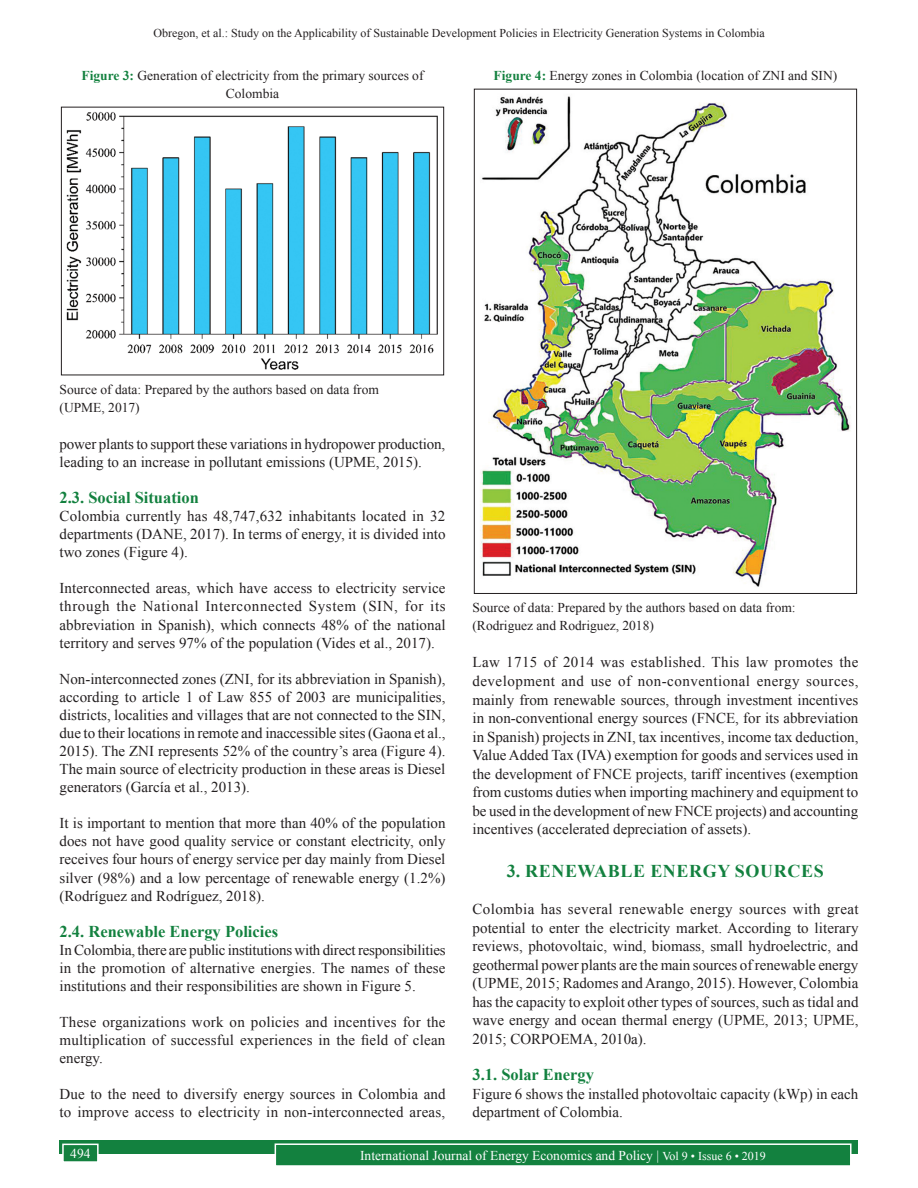
<style>
.page{position:relative;width:918px;height:1188px;background:#fff}
.page>*{position:absolute;margin:0;border:0;box-sizing:border-box;transform-origin:0 0}
.t1{font:700 18px "Times New Roman";letter-spacing:.035em;color:#13813f}
.t2{font:700 16.5px "Times New Roman";color:#13813f}
.TX{font:15px/18.1px "Times New Roman";color:#231f20;text-align:justify}
.FGC_SRC{font:13.5px/18px "Times New Roman";color:#231f20}
.FGC{font:13.5px/18px "Times New Roman";color:#231f20;text-align:center}
.RF{font:13.5px "Times New Roman";color:#fff}
.Folio{font:13.5px "Times New Roman";color:#fff}
.t3{font:12px "Times New Roman";color:#231f20}
.s1{font-weight:700;color:#13813f}
.s2{font-size:12px}
</style>
<div class="page">
<div style="left:60px;top:1140px;width:798px;height:13px;background:#13813f"></div>
<div style="left:275px;top:1144px;width:576px;height:22px;background:#13813f"></div>
<div style="left:275px;top:1143px;width:577px;height:24px;border:2px solid #fff"></div>
<div style="left:63px;top:1144px;width:35px;height:18px;background:#13813f"></div>
<div style="left:62px;top:1144px;width:37px;height:19px;border:2px solid #fff"></div>
<img style="left:480px;top:96px;width:371px;height:491px">
<img style="left:66px;top:111px;width:372px;height:259px">
<div style="left:61px;top:107px;width:383px;height:268px;border:1px solid #231f20"></div>
<p class="t3" style="left:153px;top:25px;width:613px">Obregon, et al.: Study on the Applicability of Sustainable Development Policies in Electricity Generation Systems in Colombia</p>
<p class="FGC" style="left:82px;top:66px;width:344px"><span class="s1">Figure 3:</span> Generation of electricity from the primary sources of<br>Colombia</p>
<p class="FGC" style="left:494px;top:66px;width:345px"><span class="s1">Figure 4:</span> Energy zones in Colombia (location of ZNI and SIN)</p>
<p class="FGC_SRC" style="left:60px;top:380px;width:321px">Source of data: Prepared by the authors based on data from (UPME, 2017)</p>
<p class="TX" style="left:60px;top:434px;width:387px">power plants to support these variations in hydropower production, leading to an increase in pollutant emissions (UPME, 2015).</p>
<h2 class="t2" style="left:60px;top:486px;width:141px">2.3. Social Situation</h2>
<p class="TX" style="left:60px;top:507px;width:387px">Colombia currently has 48,747,632 inhabitants located in 32 departments (DANE, 2017). In terms of energy, it is divided into two zones (Figure 4).</p>
<p class="TX" style="left:60px;top:579px;width:388px">Interconnected areas, which have access to electricity service through the National Interconnected System (SIN, for its abbreviation in Spanish), which connects 48% of the national territory and serves 97% of the population (Vides et al., 2017).</p>
<p class="TX" style="left:60px;top:669px;width:388px">Non-interconnected zones (ZNI, for its abbreviation in Spanish), according to article 1 of Law 855 of 2003 are municipalities, districts, localities and villages that are not connected to the SIN, due to their locations in remote and inaccessible sites (Gaona et al., 2015). The ZNI represents 52% of the country’s area (Figure 4).<br>The main source of electricity production in these areas is Diesel generators (García et al., 2013).</p>
<p class="TX" style="left:60px;top:814px;width:387px">It is important to mention that more than 40% of the population does not have good quality service or constant electricity, only receives four hours of energy service per day mainly from Diesel silver (98%) and a low percentage of renewable energy (1.2%) (Rodríguez and Rodríguez, 2018).</p>
<h2 class="t2" style="left:60px;top:919px;width:220px">2.4. Renewable Energy Policies</h2>
<p class="TX" style="left:60px;top:940px;width:388px">In Colombia, there are public institutions with direct responsibilities in the promotion of alternative energies. The names of these institutions and their responsibilities are shown in Figure 5.</p>
<p class="TX" style="left:60px;top:1013px;width:388px">These organizations work on policies and incentives for the multiplication of successful experiences in the field of clean energy.</p>
<p class="TX" style="left:60px;top:1085px;width:388px">Due to the need to diversify energy sources in Colombia and to improve access to electricity in non-interconnected areas,</p>
<p class="FGC_SRC" style="left:472px;top:598px;width:325px">Source of data: Prepared by the authors based on data from: (Rodriguez and Rodriguez, 2018)</p>
<p class="TX" style="left:472px;top:653px;width:387px;line-height:18.6px">Law 1715 of 2014 was established. This law promotes the development and use of non-conventional energy sources, mainly from renewable sources, through investment incentives in non-conventional energy sources (FNCE, for its abbreviation in Spanish) projects in ZNI, tax incentives, income tax deduction, Value Added Tax (IVA) exemption for goods and services used in the development of FNCE projects, tariff incentives (exemption from customs duties when importing machinery and equipment to be used in the development of new FNCE projects) and accounting incentives (accelerated depreciation of assets).</p>
<h1 class="t1" style="left:507px;top:858px;width:318px">3. RENEWABLE ENERGY SOURCES</h1>
<p class="TX" style="left:472px;top:899px;width:388px;line-height:18.6px">Colombia has several renewable energy sources with great potential to enter the electricity market. According to literary reviews, photovoltaic, wind, biomass, small hydroelectric, and geothermal power plants are the main sources of renewable energy (UPME, 2015; Radomes and Arango, 2015). However, Colombia has the capacity to exploit other types of sources, such as tidal and wave energy and ocean thermal energy (UPME, 2013; UPME, 2015; CORPOEMA, 2010a).</p>
<h2 class="t2" style="left:472px;top:1063px;width:123px">3.1. Solar Energy</h2>
<p class="TX" style="left:472px;top:1084px;width:387px;line-height:18.6px">Figure 6 shows the installed photovoltaic capacity (kWp) in each department of Colombia.</p>
<p class="Folio" style="left:70px;top:1144px;width:22px">494</p>
<p class="RF" style="left:360px;top:1146px;width:407px">International Journal of Energy Economics and Policy | <span class="s2">Vol 9 • Issue 6 • 2019</span></p>
</div>
